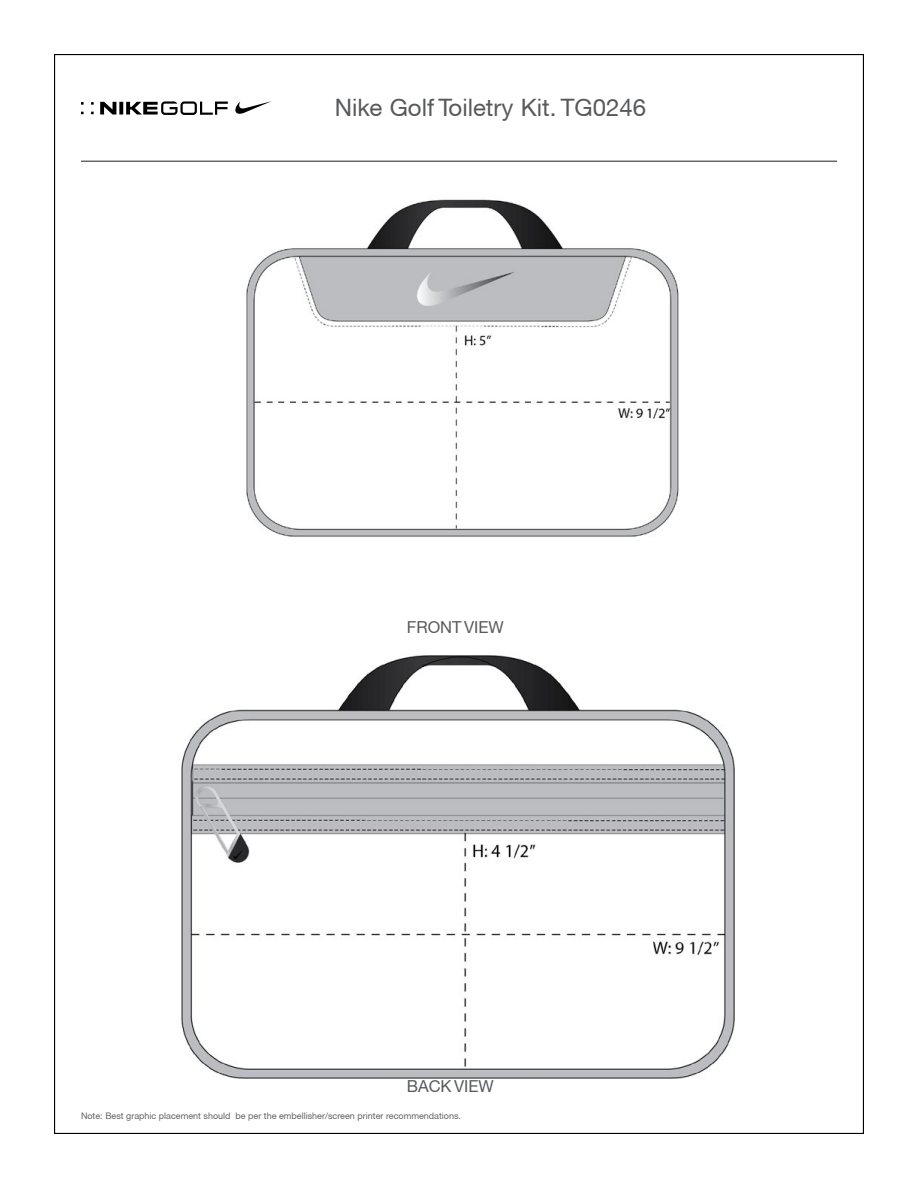
<style>
.page{position:relative;width:918px;height:1188px;background:#fff}
.page>*{position:absolute;margin:0;border:0;box-sizing:border-box;transform-origin:0 0}
.t1{font:24px "Helvetica Neue CE";color:#58595b}
.t2{font:16.5px "Helvetica Neue CE";color:#58595b}
.t3{font:9px "Helvetica Neue CE";color:#636466}
</style>
<div class="page">
<hr style="left:81px;top:161px;width:756px;height:1px;background:#636466">
<svg style="left:81px;top:101px;width:190px;height:14px"></svg>
<img style="left:246px;top:199px;width:433px;height:338px">
<img style="left:181px;top:655px;width:554px;height:424px">
<h1 class="t1" style="left:335px;top:93px;width:313px">Nike Golf Toiletry Kit. TG0246</h1>
<h2 class="t2" style="left:407px;top:617px;width:98px">FRONT VIEW</h2>
<h2 class="t2" style="left:407px;top:1076px;width:88px">BACK VIEW</h2>
<p class="t3" style="left:81px;top:1110px;width:382px">Note: Best graphic placement should be per the embellisher/screen printer recommendations.</p>
</div>
